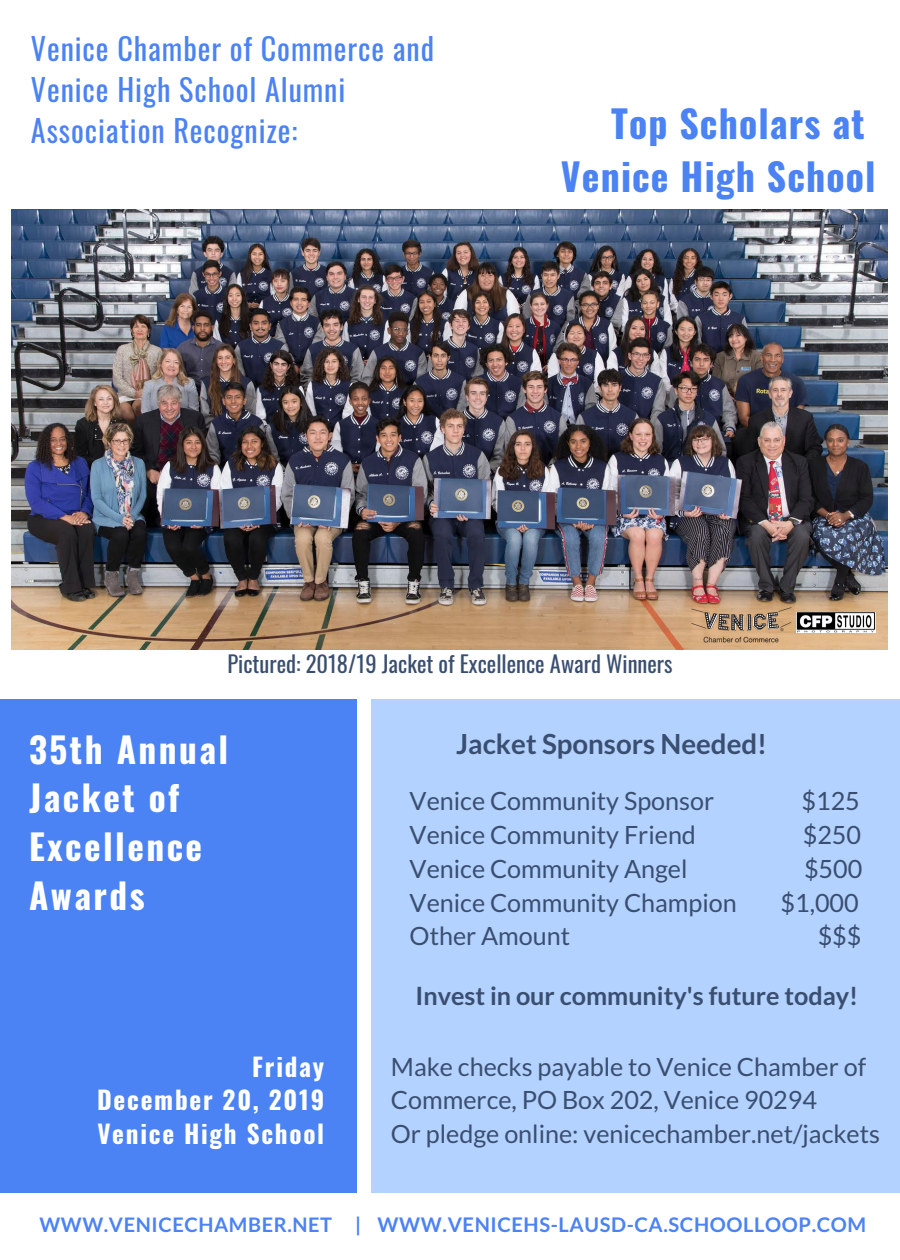
<style>
.page{position:relative;width:900px;height:1260px;background:#fff}
.page>*{position:absolute;margin:0;border:0;box-sizing:border-box;transform-origin:0 0}
.t1{font:700 37.75px/52.5px "Oswald";letter-spacing:.03em;color:#4b82f4;text-align:right}
.t2{font:700 35.25px/48.8px "Oswald";letter-spacing:.07em;color:#fff}
.t3{font:30.25px/41.2px "Oswald";letter-spacing:.03em;color:#4b82f4}
.t4{font:700 27.75px "Lato";color:#3a4e6f}
.t5{font:25.25px/33.8px "Lato";color:#3a4e6f}
.t6{font:700 25.25px/33.8px "Oswald";letter-spacing:.07em;color:#fff;text-align:justify}
.t7{font:700 25.25px "Lato";color:#3a4e6f}
.t8{font:22.5px "Oswald";color:#3a4e6f}
.t9{font:700 20px "Lato";letter-spacing:.03em;color:#4b82f4}
</style>
<div class="page">
<img style="left:12px;top:209px;width:876px;height:441px">
<div style="left:0;top:700px;width:356px;height:493px;background:#4b82f4"></div>
<div style="left:371px;top:700px;width:529px;height:493px;background:#b3d2ff"></div>
<img style="left:692px;top:604px;width:101px;height:45px">
<img style="left:796px;top:612px;width:79px;height:21px">
<p class="t3" style="left:31px;top:27px;width:405px">Venice Chamber of Commerce and<br>Venice High School Alumni<br>Association Recognize:</p>
<h1 class="t1" style="left:561px;top:96px;width:316px">Top Scholars at<br>Venice High School</h1>
<p class="t8" style="left:227px;top:646px;width:447px">Pictured: 2018/19 Jacket of Excellence Award Winners</p>
<h2 class="t2" style="left:29px;top:723px;width:201px">35th Annual<br>Jacket of<br>Excellence<br>Awards</h2>
<p class="t6" style="left:97px;top:1048px;width:229px;text-indent:155px">Friday December 20, 2019<br>Venice High School</p>
<p class="t4" style="left:456px;top:727px;width:313px">Jacket Sponsors Needed!</p>
<p class="t5" style="left:410px;top:784px;width:306px">Venice Community Sponsor</p>
<p class="t5" style="left:802px;top:784px;width:60px">$125</p>
<p class="t5" style="left:410px;top:817px;width:288px">Venice Community Friend</p>
<p class="t5" style="left:803px;top:817px;width:60px">$250</p>
<p class="t5" style="left:410px;top:851px;width:279px">Venice Community Angel</p>
<p class="t5" style="left:804px;top:851px;width:60px">$500</p>
<p class="t5" style="left:410px;top:885px;width:329px">Venice Community Champion</p>
<p class="t5" style="left:781px;top:885px;width:80px">$1,000</p>
<p class="t5" style="left:410px;top:919px;width:162px">Other Amount</p>
<p class="t5" style="left:818px;top:919px;width:45px">$$$</p>
<p class="t7" style="left:415px;top:980px;width:444px">Invest in our community's future today!</p>
<p class="t5" style="left:391px;top:1049px;width:491px">Make checks payable to Venice Chamber of<br>Commerce, PO Box 202, Venice 90294<br>Or pledge online: venicechamber.net/jackets</p>
<p class="t9" style="left:39px;top:1213px;width:828px">WWW.VENICECHAMBER.NET | WWW.VENICEHS-LAUSD-CA.SCHOOLLOOP.COM</p>
</div>
